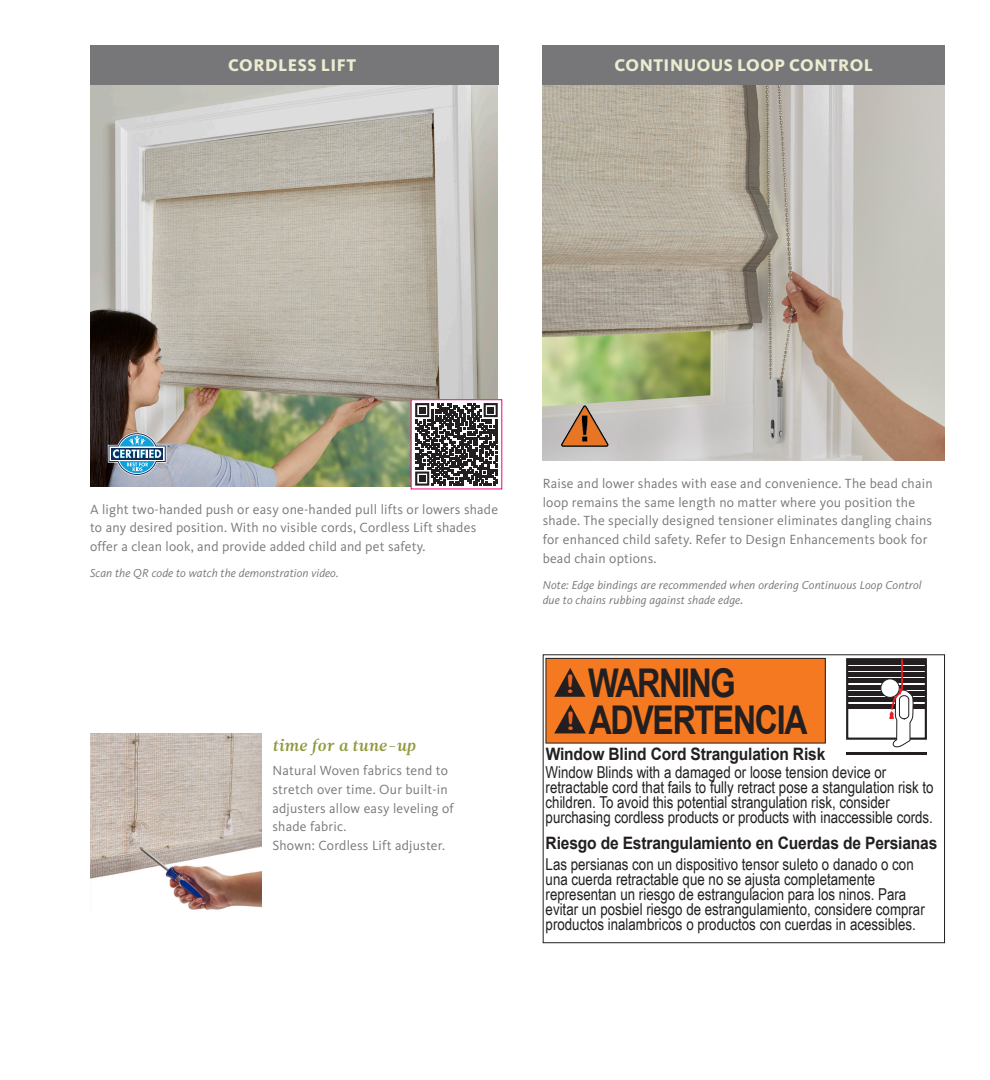
<style>
.page{position:relative;width:990px;height:1080px;background:#fff}
.page>*{position:absolute;margin:0;border:0;box-sizing:border-box;transform-origin:0 0}
.t1{font:700 39.62px "Arial";letter-spacing:-.04em;color:#231f20;scale:.81 1}
.t2{font:700 39.62px "Arial Narrow";letter-spacing:-.04em;color:#231f20}
.TECH_PANEL{font:800 17.5px "Kievit OT";letter-spacing:.03em;color:#ececd0}
.t3{font:700 17.12px "Arial";letter-spacing:-.01em;color:#231f20;scale:.91 1}
.t4{font:16.38px/15px "Arial Narrow";color:#231f20}
.Callout_Title{font:16.25px "Leitura News Italic 3";letter-spacing:.015em;color:#90993e}
.TECH_TEXT{font:13.75px/18.8px "Kievit OT";letter-spacing:.015em;color:#77777a}
.Callout_Text{font:13.75px/18.8px "Kievit OT";letter-spacing:.015em;color:#77777a}
.TECH_TEXT-2{font:italic 11.88px/15px "Kievit OT";letter-spacing:.015em;color:#77777a}
.captions{font:italic 11.88px "Kievit OT";letter-spacing:.01em;color:#77777a}
.s1{font-size:13.75px}
.s2{font-family:"Arial Rounded MT Bold";font-weight:400;font-size:25.25px;color:#f36421}
</style>
<div class="page">
<img style="left:543px;top:84px;width:402px;height:376px">
<div style="left:543px;top:45px;width:402px;height:39px;background:#77777a"></div>
<img style="left:561px;top:406px;width:47px;height:41px">
<div style="left:543px;top:654px;width:402px;height:289px;border:1px solid #231f20"></div>
<div style="left:848px;top:660px;width:78px;height:5px;background:#231f20"></div>
<hr style="left:846px;top:752px;width:81px;height:2px;background:#231f20">
<div style="left:848px;top:666px;width:78px;height:5px;background:#231f20"></div>
<hr style="left:848px;top:673px;width:78px;height:4px;background:#231f20">
<hr style="left:848px;top:679px;width:78px;height:4px;background:#231f20">
<hr style="left:848px;top:685px;width:78px;height:4px;background:#231f20">
<div style="left:848px;top:691px;width:78px;height:5px;background:#231f20"></div>
<hr style="left:848px;top:698px;width:78px;height:4px;background:#231f20">
<div style="left:848px;top:704px;width:78px;height:5px;background:#231f20"></div>
<div style="left:846px;top:658px;width:81px;height:82px;border:2px solid #231f20"></div>
<div style="left:881px;top:679px;width:18px;height:18px;background:#fff;border-radius:50%"></div>
<div style="left:880px;top:679px;width:20px;height:19px;border:1px solid #231f20;border-radius:50%"></div>
<svg style="left:889px;top:658px;width:25px;height:90px"></svg>
<div style="left:546px;top:658px;width:279px;height:85px;background:#f47921"></div>
<div style="left:546px;top:658px;width:280px;height:85px;border:1px solid #231f20"></div>
<svg style="left:554px;top:668px;width:32px;height:29px"></svg>
<svg style="left:554px;top:704px;width:32px;height:29px"></svg>
<img style="left:90px;top:85px;width:408px;height:401px">
<div style="left:90px;top:45px;width:408px;height:39px;background:#77777a"></div>
<div style="left:411px;top:400px;width:91px;height:89px;background:#fff"></div>
<svg style="left:415px;top:403px;width:83px;height:83px"></svg>
<svg style="left:108px;top:433px;width:62px;height:43px;background:#759ab0"></svg>
<img style="left:90px;top:733px;width:172px;height:177px">
<p class="TECH_PANEL" style="left:228px;top:55px;width:129px">CORDLESS LIFT</p>
<p class="TECH_PANEL" style="left:615px;top:55px;width:260px">CONTINUOUS LOOP CONTROL</p>
<p class="TECH_TEXT" style="left:90px;top:499px;width:410px">A light two-handed push or easy one-handed pull lifts or lowers shade to any desired position. With no visible cords, Cordless Lift shades offer a clean look, and provide added child and pet safety.</p>
<p class="captions" style="left:90px;top:566px;width:250px">Scan the QR code to watch the demonstration video.</p>
<p class="Callout_Title" style="left:272px;top:735px;width:145px">time for a tune-up</p>
<p class="Callout_Text" style="left:272px;top:761px;width:183px">Natural Woven fabrics tend to stretch over time. Our built-in adjusters allow easy leveling of shade fabric.</p>
<p class="Callout_Text" style="left:272px;top:836px;width:174px">Shown: Cordless Lift adjuster.</p>
<p class="TECH_TEXT" style="left:543px;top:474px;width:392px">Raise and lower shades with ease and convenience. The bead chain loop remains the same length no matter where you position the shade. The specially designed tensioner eliminates dangling chains for enhanced child safety. Refer to Design Enhancements book for bead chain options.</p>
<p class="TECH_TEXT-2" style="left:543px;top:577px;width:381px">Note: Edge bindings are recommended when ordering Continuous Loop Control due to chains rubbing against shade edge<span class="s1">.</span></p>
<p class="t2" style="left:566px;top:653px;width:171px"><span class="s2">!</span> WARNING</p>
<p class="t1" style="left:566px;top:692px;width:300px"><span class="s2">!</span> ADVERTENCIA</p>
<p class="t3" style="left:546px;top:742px;width:309px">Window Blind Cord Strangulation Risk</p>
<p class="t4" style="left:546px;top:764px;width:342px">Window Blinds with a damaged or loose tension device or</p>
<p class="t4" style="left:546px;top:779px;width:390px">retractable cord that fails to fully retract pose a stangulation risk to children. To avoid this potential strangulation risk, consider</p>
<p class="t4" style="left:546px;top:809px;width:389px">purchasing cordless products or products with inaccessible cords.</p>
<p class="t3" style="left:546px;top:831px;width:432px">Riesgo de Estrangulamiento en Cuerdas de Persianas</p>
<p class="t4" style="left:546px;top:857px;width:370px">Las persianas con un dispositivo tensor suleto o danado o con una cuerda retractable que no se ajusta completamente</p>
<p class="t4" style="left:546px;top:887px;width:381px">representan un riesgo de estrangulacion para los ninos. Para evitar un posbiel riesgo de estrangulamiento, considere comprar productos inalambricos o productos con cuerdas in acessibles.</p>
</div>
